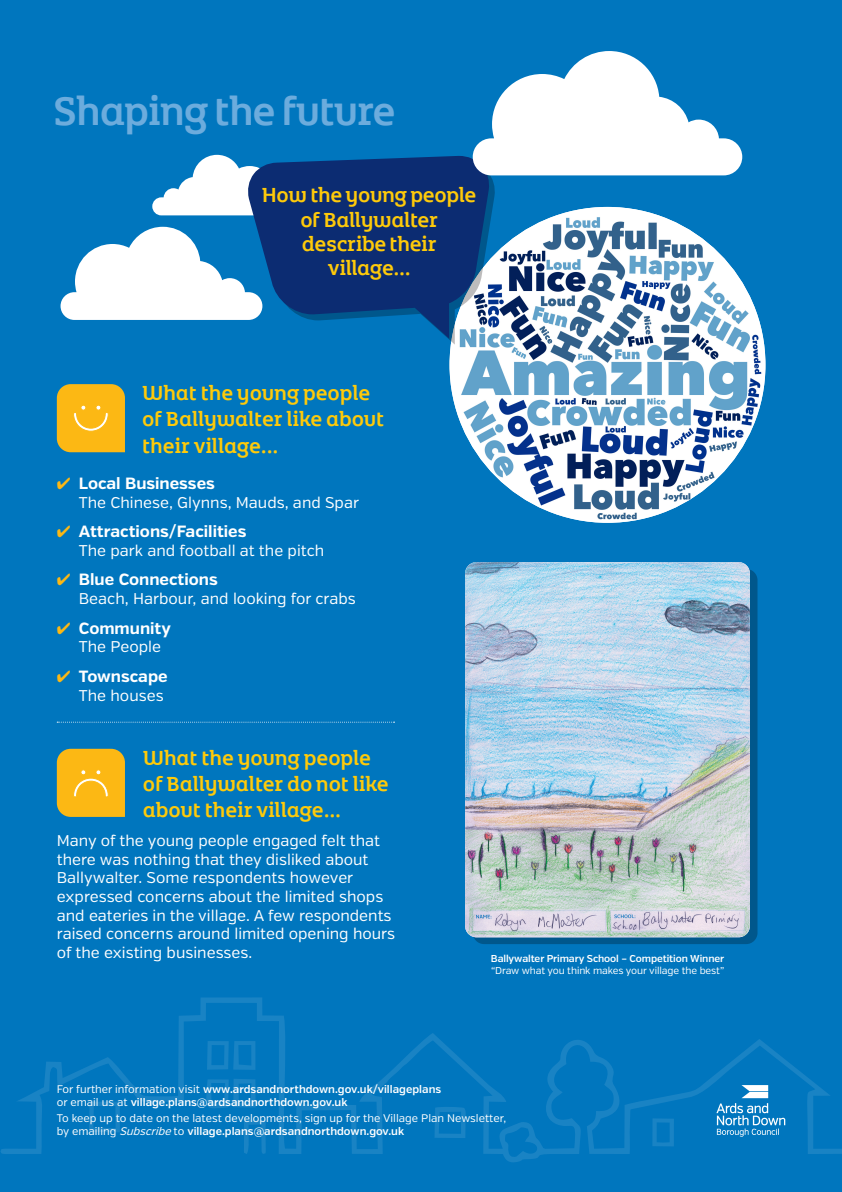
<style>
.page{position:relative;width:842px;height:1192px;background:#0076be}
.page>*{position:absolute;margin:0;border:0;box-sizing:border-box;transform-origin:0 0}
.t1{font:42.85px "Northern Ireland Headline";color:#6cacdd}
.t2{font:21.95px/26.4px "Northern Ireland Headline";letter-spacing:.02em;color:#feca0a}
.t3{font:700 16.3px "Verb";color:#fff}
.t4{font:15.55px/18.7px "Verb";color:#fff}
.t5{font:11px/13px "Verb";color:#fff}
.t6{font:600 11px/13px "Verb";color:#fff}
.t7{font:600 10px "Verb";letter-spacing:-.01em;color:#fff}
.t8{font:10px "Verb";letter-spacing:-.01em;color:#fff}
.s1{color:#fcb814}
.s2{font-weight:400}
.s3{font-style:italic}
.s4{font-weight:600}
</style>
<div class="page">
<svg style="left:1px;top:997px;width:841px;height:165px"></svg>
<svg style="left:434px;top:1106px;width:32px;height:32px"></svg>
<svg style="left:89px;top:1102px;width:31px;height:30px"></svg>
<svg style="left:204px;top:1079px;width:52px;height:30px"></svg>
<svg style="left:207px;top:1041px;width:48px;height:29px"></svg>
<svg style="left:652px;top:1118px;width:22px;height:28px"></svg>
<svg style="left:243px;top:1120px;width:24px;height:37px"></svg>
<svg style="left:716px;top:1085px;width:69px;height:52px"></svg>
<svg style="left:61px;top:227px;width:186px;height:93px"></svg>
<svg style="left:152px;top:155px;width:95px;height:60px"></svg>
<img style="left:450px;top:207px;width:315px;height:316px;border-radius:158px">
<svg style="left:449px;top:175px;width:46px;height:170px"></svg>
<svg style="left:247px;top:156px;width:243px;height:183px;fill:#0c2c72"></svg>
<div style="left:473px;top:569px;width:284px;height:375px;background:#00578c;border-radius:11px"></div>
<img style="left:465px;top:562px;width:285px;height:375px">
<svg style="left:57px;top:384px;width:68px;height:68px;background:#f5b81f"></svg>
<svg style="left:57px;top:749px;width:68px;height:68px;background:#f5b81e"></svg>
<svg style="left:57px;top:722px;width:338px;height:1px"></svg>
<svg style="left:473px;top:51px;width:269px;height:124px"></svg>
<p class="t1" style="left:54px;top:84px;width:343px">Shaping the future</p>
<p class="t2" style="left:262px;top:183px;width:216px;line-height:24.1px;text-align:center">How the young people of Ballywalter describe their village...</p>
<p class="t2" style="left:142px;top:379px;width:243px">What the young people of Ballywalter like about their village...</p>
<p class="t3" style="left:57px;top:473px;width:159px"><span class="s1">✔</span> Local Businesses</p>
<p class="t4" style="left:79px;top:493px;width:282px">The Chinese, Glynns, Mauds, and Spar</p>
<p class="t3" style="left:57px;top:522px;width:191px"><span class="s1">✔</span> Attractions/Facilities</p>
<p class="t4" style="left:79px;top:541px;width:247px">The park and football at the pitch</p>
<p class="t3" style="left:57px;top:570px;width:162px"><span class="s1">✔</span> Blue Connections</p>
<p class="t4" style="left:79px;top:590px;width:278px">Beach, Harbour, and looking for crabs</p>
<p class="t3" style="left:57px;top:618px;width:116px"><span class="s1">✔</span> Community</p>
<p class="t4" style="left:79px;top:638px;width:84px">The People</p>
<p class="t3" style="left:57px;top:666px;width:112px"><span class="s1">✔</span> Townscape</p>
<p class="t4" style="left:79px;top:686px;width:86px">The houses</p>
<p class="t2" style="left:143px;top:744px;width:247px">What the young people of Ballywalter do not like about their village...</p>
<p class="t4" style="left:57px;top:831px;width:340px">Many of the young people engaged felt that there was nothing that they disliked about Ballywalter. Some respondents however expressed concerns about the limited shops and eateries in the village. A few respondents raised concerns around limited opening hours of the existing businesses.</p>
<p class="t7" style="left:491px;top:952px;width:235px">Ballywalter Primary School – Competition Winner</p>
<p class="t8" style="left:491px;top:964px;width:235px">“Draw what you think makes your village the best”</p>
<p class="t6" style="left:57px;top:1083px;width:386px"><span class="s2">For further information visit</span> www.ardsandnorthdown.gov.uk/villageplans <span class="s2">or email us at</span> village.plans@ardsandnorthdown.gov.uk</p>
<p class="t5" style="left:57px;top:1112px;width:451px">To keep up to date on the latest developments, sign up for the Village Plan Newsletter, by emailing <span class="s3">Subscribe</span>to <span class="s4">village.plans@ardsandnorthdown.gov.uk</span></p>
</div>
